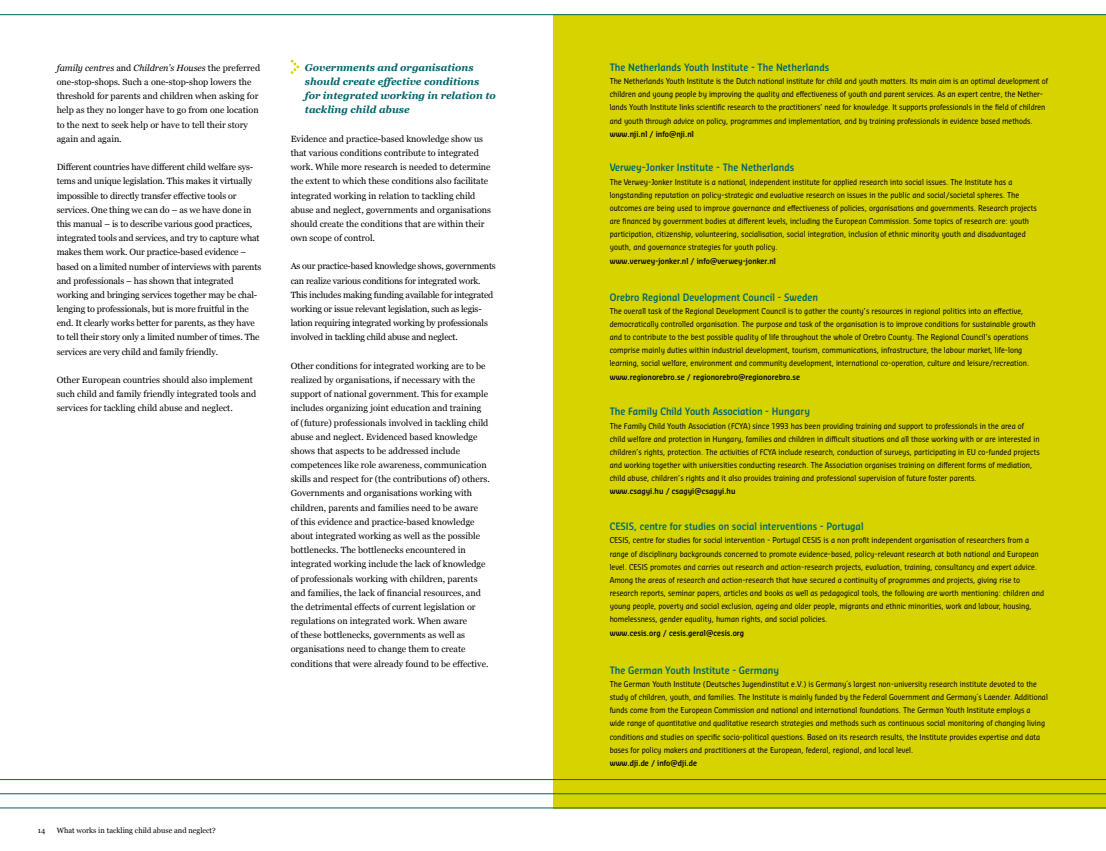
<style>
.page{position:relative;width:1106px;height:851px;background:#fff}
.page>*{position:absolute;margin:0;border:0;box-sizing:border-box;transform-origin:0 0}
.t1{font:600 10px "Sansa Con Soft Pro";color:#00646c}
.t2{font:italic 700 10px/14.2px "Georgia";color:#00646c}
.t3{font:9px/14.2px "Georgia";color:#000}
.t4{font:9px/14.2px "Georgia";letter-spacing:-.02em;color:#000}
.t5{font:8px/13.2px "Sansa Con Soft Pro";color:#000}
.t6{font:600 8px "Sansa Con Soft Pro";color:#000}
.t7{font:7.5px "Georgia";color:#000}
.s1{font-style:italic}
</style>
<div class="page">
<div style="left:553px;top:14px;width:553px;height:794px;background:#d7d300"></div>
<svg style="left:291px;top:60px;width:8px;height:14px"></svg>
<hr style="left:0;top:779px;width:1106px;height:1px;background:#00646c">
<hr style="left:0;top:793px;width:1106px;height:1px;background:#00646c">
<hr style="left:0;top:807px;width:1106px;height:1px;background:#00646c">
<hr style="left:0;top:14px;width:1106px;height:1px;background:#00646c">
<p class="t3" style="left:57px;top:61px;width:205px"><span class="s1">family centres</span> and <span class="s1">Children’s Houses</span> the preferred one-stop-shops. Such a one-stop-shop lowers the threshold for parents and children when asking for help as they no longer have to go from one location to the next to seek help or have to tell their story again and again.</p>
<p class="t3" style="left:57px;top:160px;width:206px">Different countries have different child welfare sys&shy;tems and unique legislation. This makes it virtually impossible to directly transfer effective tools or services. One thing we can do – as we have done in this manual – is to describe various good practices, integrated tools and services, and try to capture what makes them work. Our practice-based evidence – based on a limited number of interviews with parents and professionals – has shown that integrated working and bringing services together may be chal&shy;lenging to professionals, but is more fruitful in the end. It clearly works better for parents, as they have to tell their story only a limited number of times. The services are very child and family friendly.</p>
<p class="t3" style="left:57px;top:373px;width:201px">Other European countries should also implement such child and family friendly integrated tools and services for tackling child abuse and neglect.</p>
<p class="t2" style="left:305px;top:60px;width:193px">Governments and organisations should create effective conditions for integrated working in relation to tackling child abuse</p>
<p class="t3" style="left:291px;top:132px;width:202px">Evidence and practice-based knowledge show us that various conditions contribute to integrated work. While more research is needed to determine the extent to which these conditions also facilitate integrated working in relation to tackling child abuse and neglect, governments and organisations should create the conditions that are within their own scope of control.</p>
<p class="t4" style="left:291px;top:259px;width:207px">As our practice-based knowledge shows, governments can realize various conditions for integrated work.<br>This includes making funding available for integrated working or issue relevant legislation, such as legis&shy;lation requiring integrated working by professionals involved in tackling child abuse and neglect.</p>
<p class="t3" style="left:291px;top:359px;width:201px">Other conditions for integrated working are to be realized by organisations, if necessary with the support of national government. This for example includes organizing joint education and training of (future) professionals involved in tackling child abuse and neglect. Evidenced based knowledge shows that aspects to be addressed include competences like role awareness, communication skills and respect for (the contributions of) others.<br>Governments and organisations working with children, parents and families need to be aware<br>of this evidence and practice-based knowledge about integrated working as well as the possible bottlenecks. The bottlenecks encountered in integrated working include the lack of knowledge of professionals working with children, parents and families, the lack of financial resources, and the detrimental effects of current legislation or regulations on integrated work. When aware<br>of these bottlenecks, governments as well as organisations need to change them to create conditions that were already found to be effective.</p>
<p class="t7" style="left:38px;top:825px;width:9px">14</p>
<p class="t7" style="left:57px;top:825px;width:160px">What works in tackling child abuse and neglect?</p>
<p class="t1" style="left:609px;top:60px;width:221px">The Netherlands Youth Institute - The Netherlands</p>
<p class="t5" style="left:609px;top:74px;width:440px">The Netherlands Youth Institute is the Dutch national institute for child and youth matters. Its main aim is an optimal development of children and young people by improving the quality and effectiveness of youth and parent services. As an expert centre, the Nether&shy;lands Youth Institute links scientific research to the practitioners’ need for knowledge. It supports professionals in the field of children and youth through advice on policy, programmes and implementation, and by training professionals in evidence based methods.</p>
<p class="t6" style="left:609px;top:128px;width:86px">www.nji.nl / info@nji.nl</p>
<p class="t1" style="left:609px;top:161px;width:186px">Verwey-Jonker Institute - The Netherlands</p>
<p class="t5" style="left:609px;top:175px;width:428px">The Verwey-Jonker Institute is a national, independent institute for applied research into social issues. The Institute has a longstanding reputation on policy-strategic and evaluative research on issues in the public and social/societal spheres. The outcomes are being used to improve governance and effectiveness of policies, organisations and governments. Research projects are financed by government bodies at different levels, including the European Commission. Some topics of research are: youth participation, citizenship, volunteering, socialisation, social integration, inclusion of ethnic minority youth and disadvantaged youth, and governance strategies for youth policy.</p>
<p class="t6" style="left:609px;top:255px;width:168px">www.verwey-jonker.nl / info@verwey-jonker.nl</p>
<p class="t1" style="left:609px;top:290px;width:210px">Orebro Regional Development Council - Sweden</p>
<p class="t5" style="left:609px;top:304px;width:427px">The overall task of the Regional Development Council is to gather the county’s resources in regional politics into an effective, democratically controlled organisation. The purpose and task of the organisation is to improve conditions for sustainable growth and to contribute to the best possible quality of life throughout the whole of Orebro County. The Regional Council’s operations comprise mainly duties within industrial development, tourism, communications, infrastructure, the labour market, life-long learning, social welfare, environment and community development, international co-operation, culture and leisure/recreation.</p>
<p class="t6" style="left:609px;top:371px;width:192px">www.regionorebro.se / regionorebro@regionorebro.se</p>
<p class="t1" style="left:609px;top:405px;width:202px">The Family Child Youth Association - Hungary</p>
<p class="t5" style="left:609px;top:418px;width:431px">The Family Child Youth Association (FCYA) since 1993 has been providing training and support to professionals in the area of child welfare and protection in Hungary, families and children in difficult situations and all those working with or are interested in children’s rights, protection. The activities of FCYA include research, conduction of surveys, participating in EU co-funded projects and working together with universities conducting research. The Association organises training on different forms of mediation, child abuse, children’s rights and it also provides training and professional supervision of future foster parents.</p>
<p class="t6" style="left:609px;top:486px;width:127px">www.csagyi.hu / csagyi@csagyi.hu</p>
<p class="t1" style="left:609px;top:519px;width:255px">CESIS, centre for studies on social interventions - Portugal</p>
<p class="t5" style="left:609px;top:533px;width:436px">CESIS, centre for studies for social intervention - Portugal CESIS is a non profit independent organisation of researchers from a range of disciplinary backgrounds concerned to promote evidence-based, policy-relevant research at both national and European level. CESIS promotes and carries out research and action-research projects, evaluation, training, consultancy and expert advice.<br>Among the areas of research and action-research that have secured a continuity of programmes and projects, giving rise to research reports, seminar papers, articles and books as well as pedagogical tools, the following are worth mentioning: children and young people, poverty and social exclusion, ageing and older people, migrants and ethnic minorities, work and labour, housing, homelessness, gender equality, human rights, and social policies.</p>
<p class="t6" style="left:609px;top:627px;width:136px">www.cesis.org / cesis.geral@cesis.org</p>
<p class="t1" style="left:609px;top:663px;width:171px">The German Youth Institute - Germany</p>
<p class="t5" style="left:609px;top:677px;width:440px">The German Youth Institute (Deutsches Jugendinstitut e.V.) is Germany´s largest non-university research institute devoted to the study of children, youth, and families. The Institute is mainly funded by the Federal Government and Germany´s Laender. Additional funds come from the European Commission and national and international foundations. The German Youth Institute employs a wide range of quantitative and qualitative research strategies and methods such as continuous social monitoring of changing living conditions and studies on specific socio-political questions. Based on its research results, the Institute provides expertise and data bases for policy makers and practitioners at the European, federal, regional, and local level.</p>
<p class="t6" style="left:609px;top:757px;width:89px">www.dji.de / info@dji.de</p>
</div>
